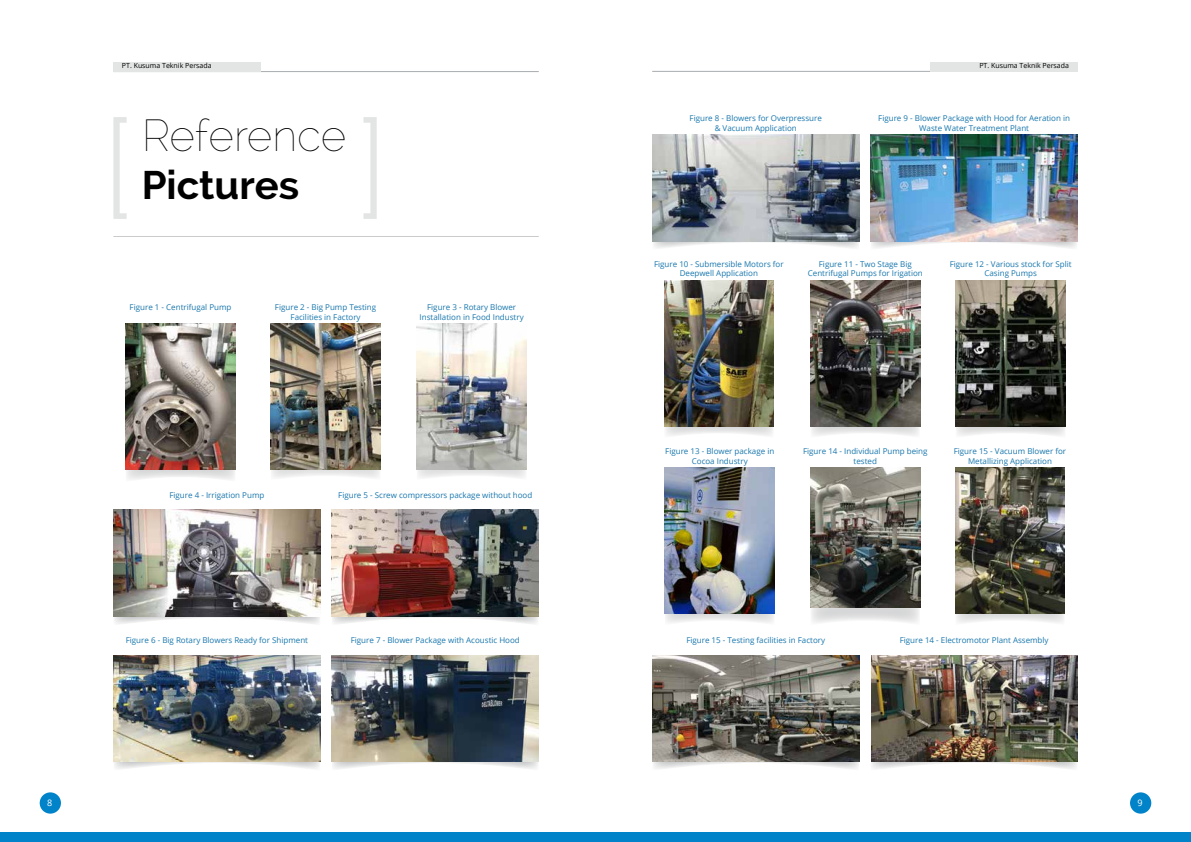
<style>
.page{position:relative;width:1191px;height:842px;background:#fff}
.page>*{position:absolute;margin:0;border:0;box-sizing:border-box;transform-origin:0 0}
.t1{font:100 44px "Raleway";letter-spacing:-.005em;color:#000}
.t2{font:700 40px "Raleway";color:#000}
.t3{font:9px "Open Sans";color:#fff}
.t4{font:8px/9.6px "Open Sans";color:#1977ad;text-align:center}
.t5{font:7px "Open Sans";color:#000}
</style>
<div class="page">
<div style="left:0;top:832px;width:1191px;height:10px;background:#0083c8"></div>
<hr style="left:113px;top:71px;width:426px;height:1px;background:#a8acaf">
<hr style="left:652px;top:71px;width:425px;height:1px;background:#a8acaf">
<hr style="left:113px;top:236px;width:426px;height:1px;background:#c9cbcd">
<svg style="left:113px;top:117px;width:14px;height:102px"></svg>
<svg style="left:363px;top:117px;width:14px;height:102px"></svg>
<svg style="left:652px;top:241px;width:207px;height:7px"></svg>
<img style="left:652px;top:135px;width:207px;height:106px">
<svg style="left:653px;top:762px;width:206px;height:7px"></svg>
<img style="left:652px;top:655px;width:207px;height:107px">
<svg style="left:870px;top:241px;width:207px;height:7px"></svg>
<img style="left:870px;top:135px;width:207px;height:106px">
<svg style="left:332px;top:616px;width:207px;height:8px"></svg>
<img style="left:332px;top:510px;width:207px;height:106px">
<svg style="left:113px;top:616px;width:207px;height:8px"></svg>
<img style="left:113px;top:510px;width:207px;height:106px">
<svg style="left:114px;top:762px;width:206px;height:7px"></svg>
<img style="left:113px;top:655px;width:207px;height:107px">
<svg style="left:332px;top:762px;width:206px;height:7px"></svg>
<img style="left:332px;top:655px;width:207px;height:107px">
<svg style="left:871px;top:762px;width:206px;height:7px"></svg>
<img style="left:871px;top:655px;width:206px;height:107px">
<svg style="left:126px;top:470px;width:109px;height:10px"></svg>
<img style="left:126px;top:324px;width:109px;height:146px">
<svg style="left:664px;top:426px;width:109px;height:10px"></svg>
<img style="left:664px;top:280px;width:109px;height:146px">
<svg style="left:665px;top:614px;width:109px;height:9px"></svg>
<img style="left:665px;top:468px;width:109px;height:146px">
<svg style="left:810px;top:607px;width:110px;height:16px"></svg>
<img style="left:810px;top:468px;width:110px;height:139px">
<svg style="left:956px;top:614px;width:108px;height:9px"></svg>
<img style="left:955px;top:468px;width:109px;height:146px">
<svg style="left:810px;top:426px;width:110px;height:10px"></svg>
<img style="left:810px;top:280px;width:110px;height:146px">
<svg style="left:956px;top:426px;width:109px;height:10px"></svg>
<img style="left:956px;top:280px;width:109px;height:146px">
<svg style="left:272px;top:470px;width:108px;height:8px"></svg>
<img style="left:271px;top:324px;width:109px;height:146px">
<img style="left:416px;top:324px;width:110px;height:146px">
<svg style="left:417px;top:459px;width:109px;height:19px"></svg>
<div style="left:40px;top:792px;width:21px;height:22px;background:#0083c8;border-radius:50%"></div>
<div style="left:1130px;top:792px;width:21px;height:22px;background:#0083c8;border-radius:50%"></div>
<div style="left:113px;top:62px;width:148px;height:9px;background:#e3e4e4"></div>
<div style="left:930px;top:62px;width:147px;height:9px;background:#e3e4e4"></div>
<p class="t5" style="left:122px;top:61px;width:91px">PT. Kusuma Teknik Persada</p>
<p class="t5" style="left:979px;top:61px;width:91px">PT. Kusuma Teknik Persada</p>
<h1 class="t1" style="left:142px;top:110px;width:206px">Reference</h1>
<h2 class="t2" style="left:142px;top:162px;width:159px">Pictures</h2>
<p class="t4" style="left:130px;top:302px;width:103px">Figure 1 - Centrifugal Pump</p>
<p class="t4" style="left:275px;top:302px;width:103px">Figure 2 - Big Pump Testing<br>Facilities in Factory</p>
<p class="t4" style="left:419px;top:302px;width:106px">Figure 3 - Rotary Blower<br>Installation in Food Industry</p>
<p class="t4" style="left:169px;top:490px;width:96px">Figure 4 - Irrigation Pump</p>
<p class="t4" style="left:338px;top:490px;width:196px">Figure 5 - Screw compressors package without hood</p>
<p class="t4" style="left:689px;top:113px;width:134px">Figure 8 - Blowers for Overpressure &amp; Vacuum Application</p>
<p class="t4" style="left:878px;top:113px;width:193px">Figure 9 - Blower Package with Hood for Aeration in<br>Waste Water Treatment Plant</p>
<p class="t4" style="left:654px;top:259px;width:131px">Figure 10 - Submersible Motors for<br>Deepwell Application</p>
<p class="t4" style="left:808px;top:259px;width:116px">Figure 11 - Two Stage Big<br>Centrifugal Pumps for Irigation</p>
<p class="t4" style="left:949px;top:259px;width:123px">Figure 12 - Various stock for Split<br>Casing Pumps</p>
<p class="t4" style="left:665px;top:446px;width:110px">Figure 13 - Blower package in<br>Cocoa Industry</p>
<p class="t4" style="left:803px;top:446px;width:126px">Figure 14 - Individual Pump being tested</p>
<p class="t4" style="left:953px;top:446px;width:114px">Figure 15 - Vacuum Blower for<br>Metallizing Application</p>
<p class="t4" style="left:686px;top:635px;width:140px">Figure 15 - Testing facilities in Factory</p>
<p class="t4" style="left:126px;top:635px;width:184px">Figure 6 - Big Rotary Blowers Ready for Shipment</p>
<p class="t4" style="left:351px;top:635px;width:171px">Figure 7 - Blower Package with Acoustic Hood</p>
<p class="t4" style="left:899px;top:635px;width:150px">Figure 14 - Electromotor Plant Assembly</p>
<p class="t3" style="left:47px;top:797px;width:7px">8</p>
<p class="t3" style="left:1137px;top:797px;width:7px">9</p>
</div>
